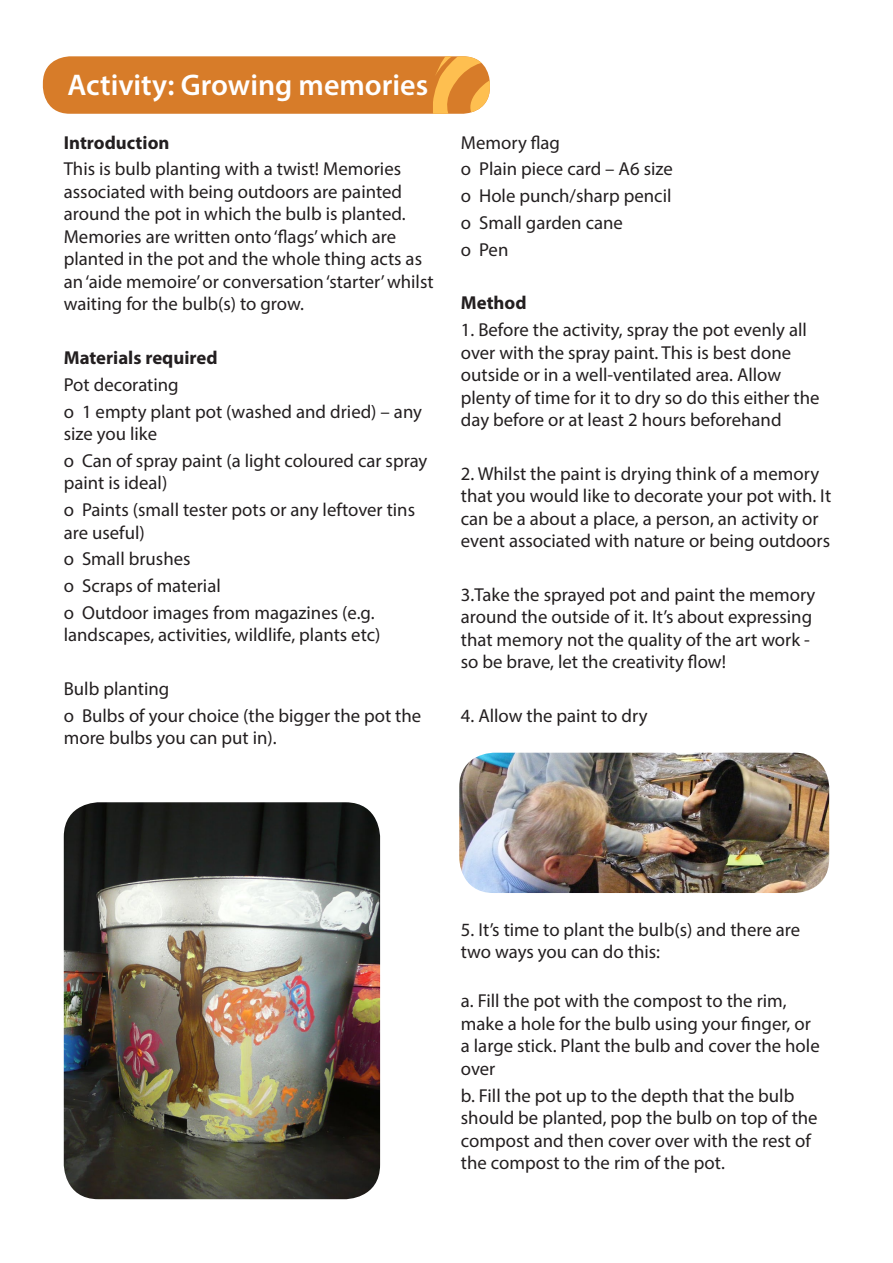
<style>
.page{position:relative;width:893px;height:1263px;background:#fff}
.page>*{position:absolute;margin:0;border:0;box-sizing:border-box;transform-origin:0 0}
.t1{font:600 30px "Myriad Pro";color:#fff}
.ST_info_Body_Text_No{font:18.75px/22.5px "Myriad Pro";color:#231f20}
.ST_info_Body_Text_No-2{font:700 18.75px "Myriad Pro";color:#231f20}
</style>
<div class="page">
<div style="left:43px;top:56px;width:447px;height:58px;background:#d77c29;border-radius:27px"></div>
<svg style="left:433px;top:56px;width:57px;height:58px"></svg>
<img style="left:64px;top:802px;width:316px;height:397px">
<img style="left:459px;top:753px;width:370px;height:140px">
<p class="t1" style="left:68px;top:66px;width:362px">Activity: Growing memories</p>
<p class="ST_info_Body_Text_No-2" style="left:64px;top:130px;width:107px">Introduction</p>
<p class="ST_info_Body_Text_No" style="left:64px;top:158px;width:371px">This is bulb planting with a twist! Memories associated with being outdoors are painted around the pot in which the bulb is planted.<br>Memories are written onto ‘flags’ which are planted in the pot and the whole thing acts as an ‘aide memoire’ or conversation ‘starter’ whilst waiting for the bulb(s) to grow.</p>
<p class="ST_info_Body_Text_No-2" style="left:64px;top:345px;width:155px">Materials required</p>
<p class="ST_info_Body_Text_No" style="left:64px;top:373px;width:117px">Pot decorating</p>
<p class="ST_info_Body_Text_No" style="left:64px;top:400px;width:360px">o 1 empty plant pot (washed and dried) – any size you like</p>
<p class="ST_info_Body_Text_No" style="left:64px;top:449px;width:365px">o Can of spray paint (a light coloured car spray paint is ideal)</p>
<p class="ST_info_Body_Text_No" style="left:64px;top:498px;width:353px">o Paints (small tester pots or any leftover tins are useful)</p>
<p class="ST_info_Body_Text_No" style="left:64px;top:547px;width:128px">o Small brushes</p>
<p class="ST_info_Body_Text_No" style="left:64px;top:574px;width:159px">o Scraps of material</p>
<p class="ST_info_Body_Text_No" style="left:64px;top:601px;width:318px">o Outdoor images from magazines (e.g. landscapes, activities, wildlife, plants etc)</p>
<p class="ST_info_Body_Text_No" style="left:64px;top:677px;width:107px">Bulb planting</p>
<p class="ST_info_Body_Text_No" style="left:64px;top:704px;width:359px">o Bulbs of your choice (the bigger the pot the more bulbs you can put in).</p>
<p class="ST_info_Body_Text_No" style="left:461px;top:131px;width:101px">Memory flag</p>
<p class="ST_info_Body_Text_No" style="left:461px;top:158px;width:213px">o Plain piece card – A6 size</p>
<p class="ST_info_Body_Text_No" style="left:461px;top:184px;width:212px">o Hole punch/sharp pencil</p>
<p class="ST_info_Body_Text_No" style="left:461px;top:211px;width:164px">o Small garden cane</p>
<p class="ST_info_Body_Text_No" style="left:461px;top:238px;width:49px">o Pen</p>
<p class="ST_info_Body_Text_No-2" style="left:461px;top:291px;width:67px">Method</p>
<p class="ST_info_Body_Text_No" style="left:461px;top:318px;width:360px">1. Before the activity, spray the pot evenly all over with the spray paint. This is best done outside or in a well-ventilated area. Allow plenty of time for it to dry so do this either the day before or at least 2 hours beforehand</p>
<p class="ST_info_Body_Text_No" style="left:461px;top:462px;width:372px">2. Whilst the paint is drying think of a memory that you would like to decorate your pot with. It can be a about a place, a person, an activity or event associated with nature or being outdoors</p>
<p class="ST_info_Body_Text_No" style="left:461px;top:583px;width:356px">3.Take the sprayed pot and paint the memory around the outside of it. It’s about expressing that memory not the quality of the art work - so be brave, let the creativity flow!</p>
<p class="ST_info_Body_Text_No" style="left:461px;top:704px;width:188px">4. Allow the paint to dry</p>
<p class="ST_info_Body_Text_No" style="left:461px;top:918px;width:341px">5. It’s time to plant the bulb(s) and there are two ways you can do this:</p>
<p class="ST_info_Body_Text_No" style="left:461px;top:989px;width:360px">a. Fill the pot with the compost to the rim, make a hole for the bulb using your finger, or a large stick. Plant the bulb and cover the hole over</p>
<p class="ST_info_Body_Text_No" style="left:461px;top:1084px;width:358px">b. Fill the pot up to the depth that the bulb should be planted, pop the bulb on top of the compost and then cover over with the rest of the compost to the rim of the pot.</p>
</div>
